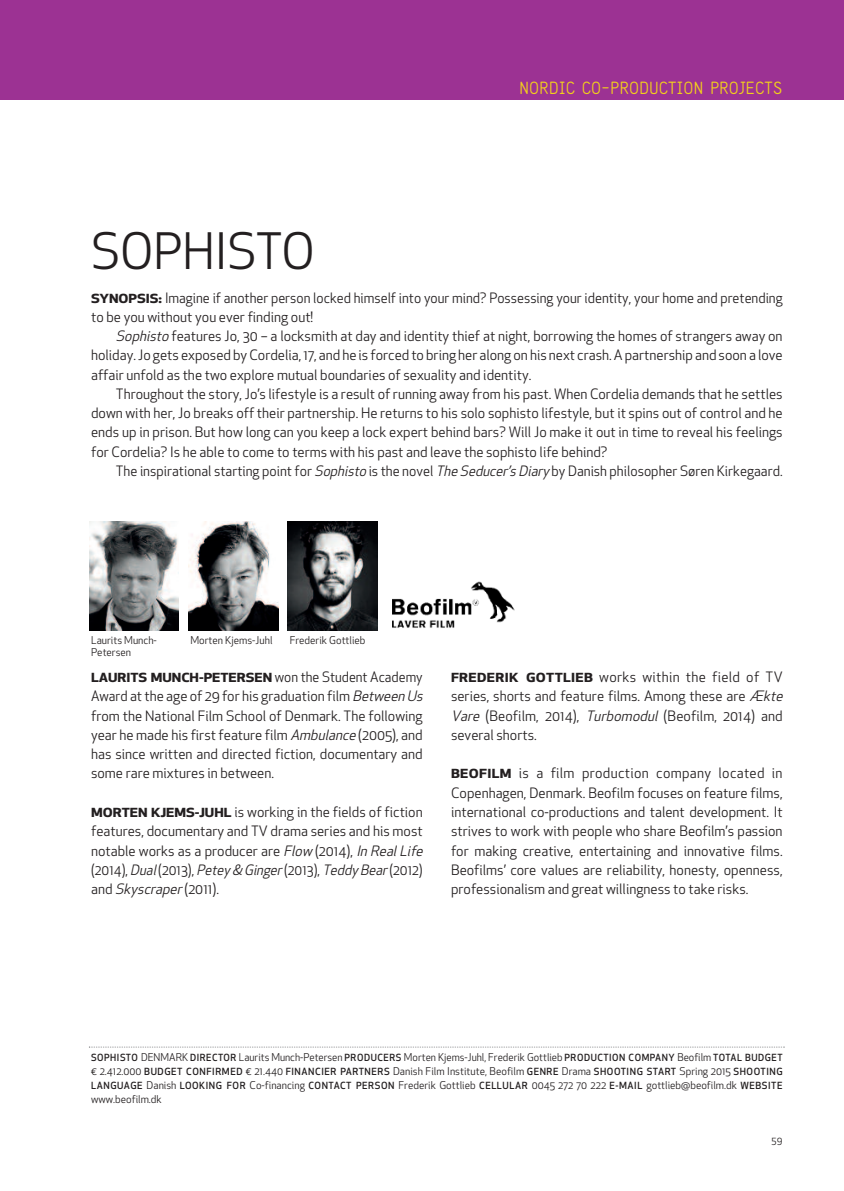
<style>
.page{position:relative;width:844px;height:1191px;background:#fff}
.page>*{position:absolute;margin:0;border:0;box-sizing:border-box;transform-origin:0 0}
.t1{font:49px "Apex New PS Book Proportional";color:#231f20}
.t2{font:17.5px "Storno";color:#f2d01b}
.t3{font:14px/19.2px "Apex New";color:#231f20}
.t4{font:14px/19.2px "Apex New";color:#231f20;scale:.96 1}
.t5{font:700 12.25px "Apex New";color:#231f20;scale:1.2 1}
.t6{font:10.5px/14px "Apex New";color:#231f20}
.t7{font:9.62px "Apex New PS Book Tabular";color:#231f20}
.s1{font-family:"Apex New PS Bold Proportional";font-size:12.25px}
.s2{font-style:italic}
.s3{font-weight:400;font-size:14px}
.s4{font-weight:700;font-size:12.25px}
.s5{font-family:"Apex New PS Medium Proportional";font-size:9.62px}
</style>
<div class="page">
<div style="left:0;top:0;width:843px;height:99px;background:#9c3293"></div>
<img style="left:89px;top:521px;width:90px;height:109px">
<img style="left:189px;top:521px;width:89px;height:109px">
<img style="left:288px;top:521px;width:89px;height:109px">
<img style="left:392px;top:581px;width:123px;height:47px">
<svg style="left:89px;top:1046px;width:695px;height:1px"></svg>
<h1 class="t1" style="left:91px;top:232px;width:225px">SOPHISTO</h1>
<p class="t2" style="left:519px;top:81px;width:265px">NORDIC CO-PRODUCTION PROJECTS</p>
<p class="t3" style="left:91px;top:289px;width:692px"><span class="s1">SYNOPSIS:</span> Imagine if another person locked himself into your mind? Possessing your identity, your home and pretending to be you without you ever finding out!</p>
<p class="t3" style="left:91px;top:328px;width:692px;text-align:justify;text-indent:25px"><span class="s2">Sophisto</span>features Jo, 30 – a locksmith at day and identity thief at night, borrowing the homes of strangers away on holiday.Jo gets exposed byCordelia,17, and he is forced to bring her along on his next crash.Apartnership and soon a love affair unfold as the two explore mutual boundaries of sexuality and identity.</p>
<p class="t3" style="left:91px;top:386px;width:692px;text-align:justify;text-indent:25px">Throughout the story, Jo’s lifestyle is a result of running away from his past. When Cordelia demands that he settles down with her, Jo breaks off their partnership. He returns to his solo sophisto lifestyle, but it spins out of control and he ends up in prison. But how long can you keep a lock expert behind bars? Will Jo make it out in time to reveal his feelings for Cordelia? Is he able to come to terms with his past and leave the sophisto life behind?</p>
<p class="t3" style="left:116px;top:463px;width:668px">The inspirational starting point for <span class="s2">Sophisto</span>is the novel <span class="s2">TheSeducer’sDiary</span>by Danish philosopher Søren Kirkegaard.</p>
<p class="t6" style="left:91px;top:635px;width:67px;line-height:12.2px">Laurits Munch-<br>Petersen</p>
<p class="t6" style="left:190px;top:634px;width:84px">Morten Kjems-Juhl</p>
<p class="t6" style="left:289px;top:634px;width:77px">Frederik Gottlieb</p>
<p class="t5" style="left:91px;top:673px;width:278px">LAURITS MUNCH-PETERSEN <span class="s3">won the Student Academy</span></p>
<p class="t4" style="left:91px;top:688px;width:350px">Award at the age of 29 for his graduation film <span class="s2">BetweenUs </span>from the National Film School of Denmark. The following year he made his first feature film <span class="s2">Ambulance</span>(2005), and has since written and directed fiction, documentary and some rare mixtures in between.</p>
<p class="t3" style="left:91px;top:804px;width:336px"><span class="s4">MORTEN KJEMS-JUHL</span> is working in the fields of fiction features, documentary and TV drama series and his most notable works as a producer are <span class="s2">Flow</span>(2014), <span class="s2">InRealLife </span>(2014), <span class="s2">Dual</span>(2013), <span class="s2">Petey&amp; Ginger</span>(2013), <span class="s2">TeddyBear</span>(2012) and <span class="s2">Skyscraper</span>(2011).</p>
<p class="t3" style="left:451px;top:669px;width:336px"><span class="s4">FREDERIK GOTTLIEB</span> works within the field of TV series, shorts and feature films. Among these are <span class="s2">Ækte Vare</span> (Beofilm, 2014), <span class="s2">Turbomodul</span> (Beofilm, 2014) and several shorts.</p>
<p class="t3" style="left:451px;top:765px;width:333px;text-align:justify"><span class="s4">BEOFILM</span> is a film production company located in Copenhagen, Denmark. Beofilm focuses on feature films, international co-productions and talent development. It strives to work with people who share Beofilm’s passion for making creative, entertaining and innovative films.<br>Beofilms’ core values are reliability, honesty, openness, professionalism and great willingness to take risks.</p>
<p class="t6" style="left:91px;top:1051px;width:692px;text-align:justify"><span class="s5">SOPHISTO</span> DENMARK <span class="s5">DIRECTOR</span> Laurits Munch-Petersen <span class="s5">PRODUCERS</span> Morten Kjems-Juhl, Frederik Gottlieb <span class="s5">PRODUCTION COMPANY</span> Beofilm <span class="s5">TOTAL BUDGET </span>€ 2.412.000 <span class="s5">BUDGET CONFIRMED</span> € 21.440 <span class="s5">FINANCIER PARTNERS</span> Danish Film Institute, Beofilm <span class="s5">GENRE</span> Drama <span class="s5">SHOOTING START</span> Spring 2015 <span class="s5">SHOOTING LANGUAGE</span> Danish <span class="s5">LOOKING FOR</span> Co-financing <span class="s5">CONTACT PERSON</span> Frederik Gottlieb <span class="s5">CELLULAR</span> 0045 272 70 222 <span class="s5">E-MAIL</span> gottlieb@beofilm.dk <span class="s5">WEBSITE </span>www.beofilm.dk</p>
<p class="t7" style="left:770px;top:1138px;width:13px">59</p>
</div>
